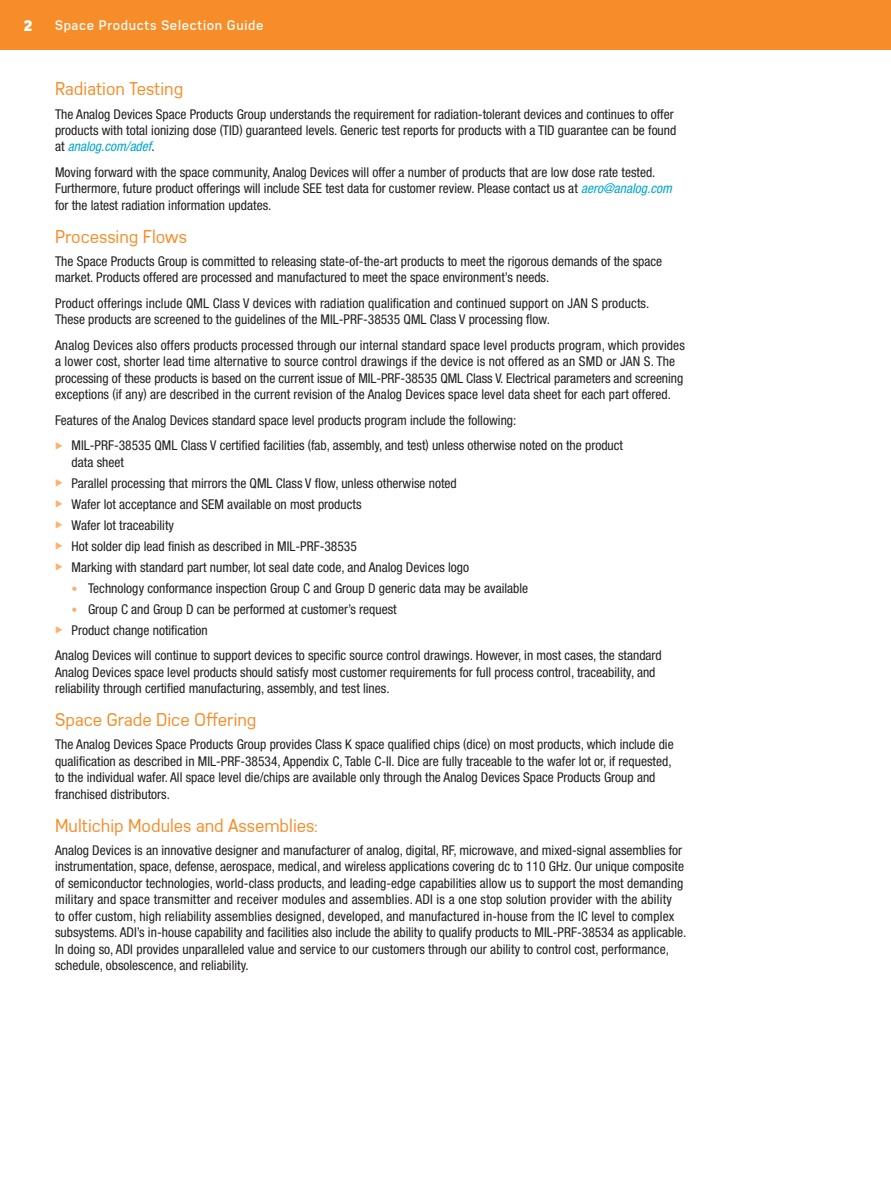
<style>
.page{position:relative;width:891px;height:1188px;background:#fff}
.page>*{position:absolute;margin:0;border:0;box-sizing:border-box;transform-origin:0 0}
.t1{font:18px "Azbuka Std";color:#f78d28}
.t2{font:900 15px "Azbuka Std";color:#fff}
.t3{font:condensed 13.5px/16.5px "Helvetica Neue LT Std";color:#231f20}
.t4{font:500 13.5px "Azbuka Std";letter-spacing:.05em;color:#fff}
.s1{font-style:italic;color:#00a6cf}
.s2{font-size:12px;color:#fbb270}
</style>
<div class="page">
<div style="left:0;top:0;width:891px;height:50px;background:#f78d28"></div>
<p class="t2" style="left:24px;top:15px;width:10px">2</p>
<p class="t4" style="left:55px;top:17px;width:210px">Space Products Selection Guide</p>
<h1 class="t1" style="left:55px;top:78px;width:130px">Radiation Testing</h1>
<p class="t3" style="left:55px;top:105px;width:623px">The Analog Devices Space Products Group understands the requirement for radiation-tolerant devices and continues to offer products with total ionizing dose (TID) guaranteed levels. Generic test reports for products with a TID guarantee can be found at <span class="s1">analog.com/adef</span>.</p>
<p class="t3" style="left:55px;top:164px;width:618px">Moving forward with the space community, Analog Devices will offer a number of products that are low dose rate tested.<br>Furthermore, future product offerings will include SEE test data for customer review. Please contact us at <span class="s1">aero@analog.com </span>for the latest radiation information updates.</p>
<h1 class="t1" style="left:55px;top:226px;width:133px">Processing Flows</h1>
<p class="t3" style="left:55px;top:253px;width:609px">The Space Products Group is committed to releasing state-of-the-art products to meet the rigorous demands of the space market. Products offered are processed and manufactured to meet the space environment’s needs.</p>
<p class="t3" style="left:55px;top:295px;width:596px">Product offerings include QML Class V devices with radiation qualification and continued support on JAN S products.<br>These products are screened to the guidelines of the MIL-PRF-38535 QML Class V processing flow.</p>
<p class="t3" style="left:55px;top:337px;width:631px">Analog Devices also offers products processed through our internal standard space level products program, which provides a lower cost, shorter lead time alternative to source control drawings if the device is not offered as an SMD or JAN S. The processing of these products is based on the current issue of MIL-PRF-38535 QML Class V. Electrical parameters and screening exceptions (if any) are described in the current revision of the Analog Devices space level data sheet for each part offered.</p>
<p class="t3" style="left:72px;top:407px;width:553px;line-height:25.5px;text-indent:-16px">Features of the Analog Devices standard space level products program include the following:<br>MIL-PRF-38535 QML Class V certified facilities (fab, assembly, and test) unless otherwise noted on the product</p>
<p class="t3" style="left:72px;top:451px;width:399px;line-height:21px">data sheet<br>Parallel processing that mirrors the QML Class V flow, unless otherwise noted Wafer lot acceptance and SEM available on most products<br>Wafer lot traceability<br>Hot solder dip lead finish as described in MIL-PRF-38535<br>Marking with standard part number, lot seal date code, and Analog Devices logo</p>
<p class="t3" style="left:72px;top:580px;width:458px"><span class="s2">•</span> Technology conformance inspection Group C and Group D generic data may be available</p>
<p class="t3" style="left:72px;top:598px;width:327px;line-height:21px"><span class="s2">•</span> Group C and Group D can be performed at customer’s request<br>Product change notification</p>
<p class="t3" style="left:55px;top:647px;width:608px">Analog Devices will continue to support devices to specific source control drawings. However, in most cases, the standard<br>Analog Devices space level products should satisfy most customer requirements for full process control, traceability, and reliability through certified manufacturing, assembly, and test lines.</p>
<h1 class="t1" style="left:55px;top:709px;width:203px">Space Grade Dice Offering</h1>
<p class="t3" style="left:55px;top:736px;width:620px">The Analog Devices Space Products Group provides Class K space qualified chips (dice) on most products, which include die qualification as described in MIL-PRF-38534, Appendix C, Table C-II. Dice are fully traceable to the wafer lot or, if requested, to the individual wafer. All space level die/chips are available only through the Analog Devices Space Products Group and franchised distributors.</p>
<h1 class="t1" style="left:55px;top:815px;width:264px">Multichip Modules and Assemblies:</h1>
<p class="t3" style="left:55px;top:842px;width:633px">Analog Devices is an innovative designer and manufacturer of analog, digital, RF, microwave, and mixed-signal assemblies for instrumentation, space, defense, aerospace, medical, and wireless applications covering dc to 110 GHz. Our unique composite of semiconductor technologies, world-class products, and leading-edge capabilities allow us to support the most demanding military and space transmitter and receiver modules and assemblies. ADI is a one stop solution provider with the ability<br>to offer custom, high reliability assemblies designed, developed, and manufactured in-house from the IC level to complex subsystems. ADI’s in-house capability and facilities also include the ability to qualify products to MIL-PRF-38534 as applicable.<br>In doing so, ADI provides unparalleled value and service to our customers through our ability to control cost, performance, schedule, obsolescence, and reliability.</p>
</div>
